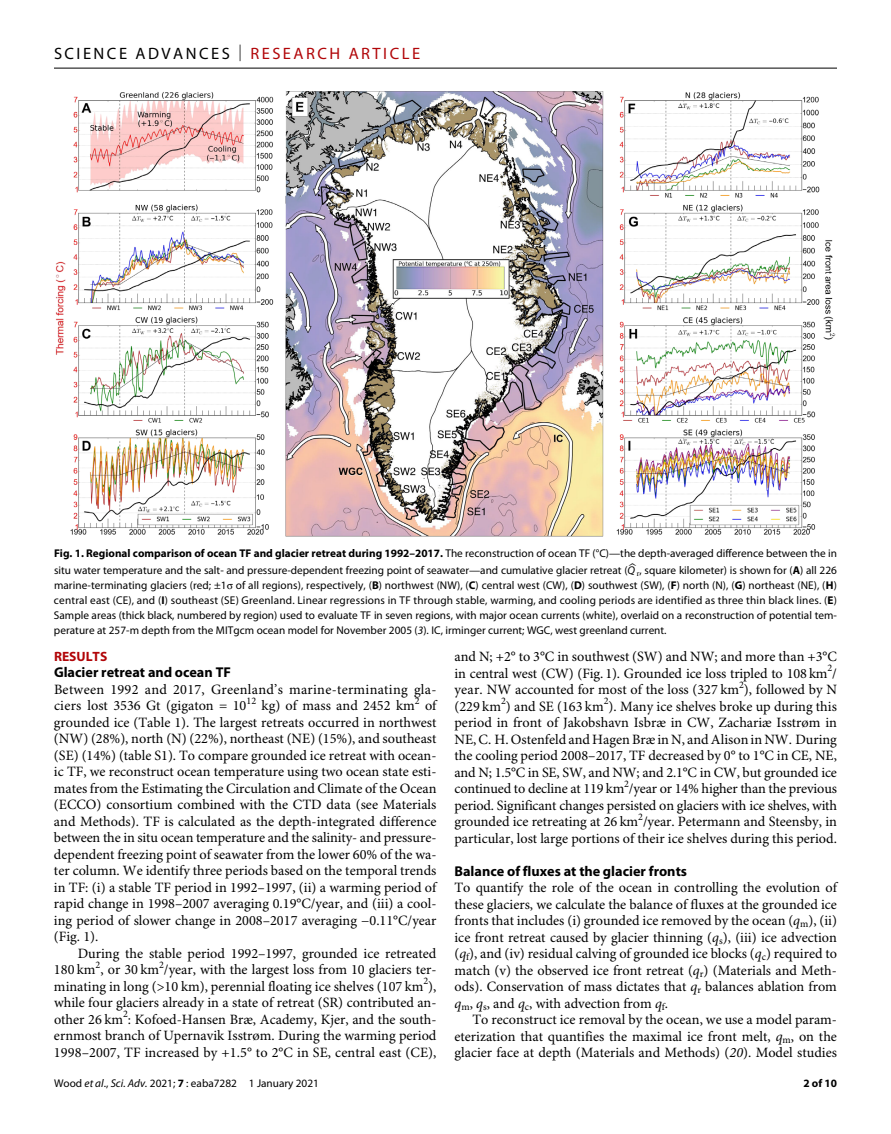
<style>
.page{position:relative;width:891px;height:1134px;background:#fff}
.page>*{position:absolute;margin:0;border:0;box-sizing:border-box;transform-origin:0 0}
.t1{font:16.5px "Myriad Pro";letter-spacing:.15em;color:#000}
.t2{font:14.25px/16.5px "Minion Pro";color:#000;text-align:justify}
.t3{font:700 14.25px "Myriad Pro";color:#000}
.t4{font:700 13.5px "Myriad Pro";color:#b10508}
.t5{font:11.25px/15px "Myriad Pro";color:#000}
.t6{font:700 11.25px "Myriad Pro";color:#000}
.s1{font-weight:300}
.s2{color:#b10508}
.s3{font-weight:700}
.s4{font-style:italic}
</style>
<div class="page">
<hr style="left:54px;top:68px;width:783px;height:1px;background:#000">
<img style="left:55px;top:91px;width:781px;height:445px">
<p class="t1" style="left:54px;top:40px;width:368px">SCIENCE ADVANCES <span class="s1">|</span> <span class="s2">RESEARCH ARTICLE</span></p>
<p class="t5" style="left:54px;top:544px;width:785px;line-height:17.7px"><span class="s3">Fig. 1. Regional comparison of ocean TF and glacier retreat during 1992–2017.</span> The reconstruction of ocean TF (°C)—the depth-averaged difference between the in situ water temperature and the salt- and pressure-dependent freezing point of seawater—and cumulative glacier retreat (<span class="s4">Q</span> <sup>ˆ</sup><sub>r</sub>, square kilometer) is shown for (<span class="s3">A</span>) all 226</p>
<p class="t5" style="left:54px;top:578px;width:785px;text-align:justify">marine-terminating glaciers (red; ±1▲ of all regions), respectively, (<span class="s3">B</span>) northwest (NW), (<span class="s3">C</span>) central west (CW), (<span class="s3">D</span>) southwest (SW), (<span class="s3">F</span>) north (N), (<span class="s3">G</span>) northeast (NE), (<span class="s3">H</span>) central east (CE), and (<span class="s3">I</span>) southeast (SE) Greenland. Linear regressions in TF through stable, warming, and cooling periods are identified as three thin black lines. (<span class="s3">E</span>)<br>Sample areas (thick black, numbered by region) used to evaluate TF in seven regions, with major ocean currents (white), overlaid on a reconstruction of potential tem&shy;perature at 257-m depth from the MITgcm ocean model for November 2005 (<span class="s4">3</span>). IC, irminger current; WGC, west greenland current.</p>
<p class="t4" style="left:54px;top:645px;width:55px">RESULTS</p>
<p class="t3" style="left:54px;top:661px;width:179px">Glacier retreat and ocean TF</p>
<p class="t2" style="left:54px;top:682px;width:384px">Between 1992 and 2017, Greenland’s marine-terminating gla&shy;ciers lost 3536 Gt (gigaton = 10<sup>12</sup> kg) of mass and 2452 km<sup>2</sup> of grounded ice (Table 1). The largest retreats occurred in northwest (NW) (28%), north (N) (22%), northeast (NE) (15%), and southeast (SE) (14%) (table S1). To compare grounded ice retreat with ocean&shy;ic TF, we reconstruct ocean temperature using two ocean state esti&shy;mates from the Estimating the Circulation and Climate of the Ocean (ECCO) consortium combined with the CTD data (see Materials and Methods). TF is calculated as the depth-integrated difference between the in situ ocean temperature and the salinity- and pressure&shy;dependent freezing point of seawater from the lower 60% of the wa&shy;ter column. We identify three periods based on the temporal trends in TF: (i) a stable TF period in 1992–1997, (ii) a warming period of rapid change in 1998–2007 averaging 0.19°C/year, and (iii) a cool&shy;ing period of slower change in 2008–2017 averaging −0.11°C/year (Fig. 1).</p>
<p class="t2" style="left:54px;top:946px;width:384px;text-indent:24px">During the stable period 1992–1997, grounded ice retreated 180 km<sup>2</sup>, or 30 km<sup>2</sup>/year, with the largest loss from 10 glaciers ter&shy;minating in long (&gt;10 km), perennial floating ice shelves (107 km<sup>2</sup>), while four glaciers already in a state of retreat (SR) contributed an&shy;other 26 km<sup>2</sup>: Kofoed-Hansen Bræ, Academy, Kjer, and the south&shy;ernmost branch of Upernavik Isstrøm. During the warming period 1998–2007, TF increased by +1.5° to 2°C in SE, central east (CE),</p>
<p class="t5" style="left:54px;top:1076px;width:266px">Wood <span class="s4">et al</span>., <span class="s4">Sci. Adv.</span> 2021; <span class="s3">7</span> : eaba7282 1 January 2021</p>
<p class="t2" style="left:454px;top:650px;width:384px">and N; +2° to 3°C in southwest (SW) and NW; and more than +3°C in central west (CW) (Fig. 1). Grounded ice loss tripled to 108 km<sup>2</sup>/ year. NW accounted for most of the loss (327 km<sup>2</sup>), followed by N (229 km<sup>2</sup>) and SE (163 km<sup>2</sup>). Many ice shelves broke up during this period in front of Jakobshavn Isbræ in CW, Zachariæ Isstrøm in NE, C. H. Ostenfeld and Hagen Bræ in N, and Alison in NW. During the cooling period 2008–2017, TF decreased by 0° to 1°C in CE, NE, and N; 1.5°C in SE, SW, and NW; and 2.1°C in CW, but grounded ice continued to decline at 119 km<sup>2</sup>/year or 14% higher than the previous period. Significant changes persisted on glaciers with ice shelves, with grounded ice retreating at 26 km<sup>2</sup>/year. Petermann and Steensby, in particular, lost large portions of their ice shelves during this period.</p>
<p class="t3" style="left:454px;top:859px;width:234px">Balance of fluxes at the glacier fronts</p>
<p class="t2" style="left:454px;top:881px;width:384px">To quantify the role of the ocean in controlling the evolution of these glaciers, we calculate the balance of fluxes at the grounded ice fronts that includes (i) grounded ice removed by the ocean (<span class="s4">q</span><sub>m</sub>), (ii) ice front retreat caused by glacier thinning (<span class="s4">q</span><sub>s</sub>), (iii) ice advection (<span class="s4">q</span><sub>f</sub>), and (iv) residual calving of grounded ice blocks (<span class="s4">q</span><sub>c</sub>) required to match (v) the observed ice front retreat (<span class="s4">q</span><sub>r</sub>) (Materials and Meth&shy;ods). Conservation of mass dictates that <span class="s4">q</span><sub>r</sub> balances ablation from <span class="s4">q</span><sub>m</sub>, <span class="s4">q</span><sub>s</sub>, and <span class="s4">q</span><sub>c</sub>, with advection from <span class="s4">q</span><sub>f</sub>.</p>
<p class="t2" style="left:454px;top:1013px;width:384px;text-indent:18px">To reconstruct ice removal by the ocean, we use a model param&shy;eterization that quantifies the maximal ice front melt, <span class="s4">q</span><sub>m</sub>, on the glacier face at depth (Materials and Methods) (<span class="s4">20</span>). Model studies</p>
<p class="t6" style="left:803px;top:1074px;width:35px">2 of 10</p>
</div>
